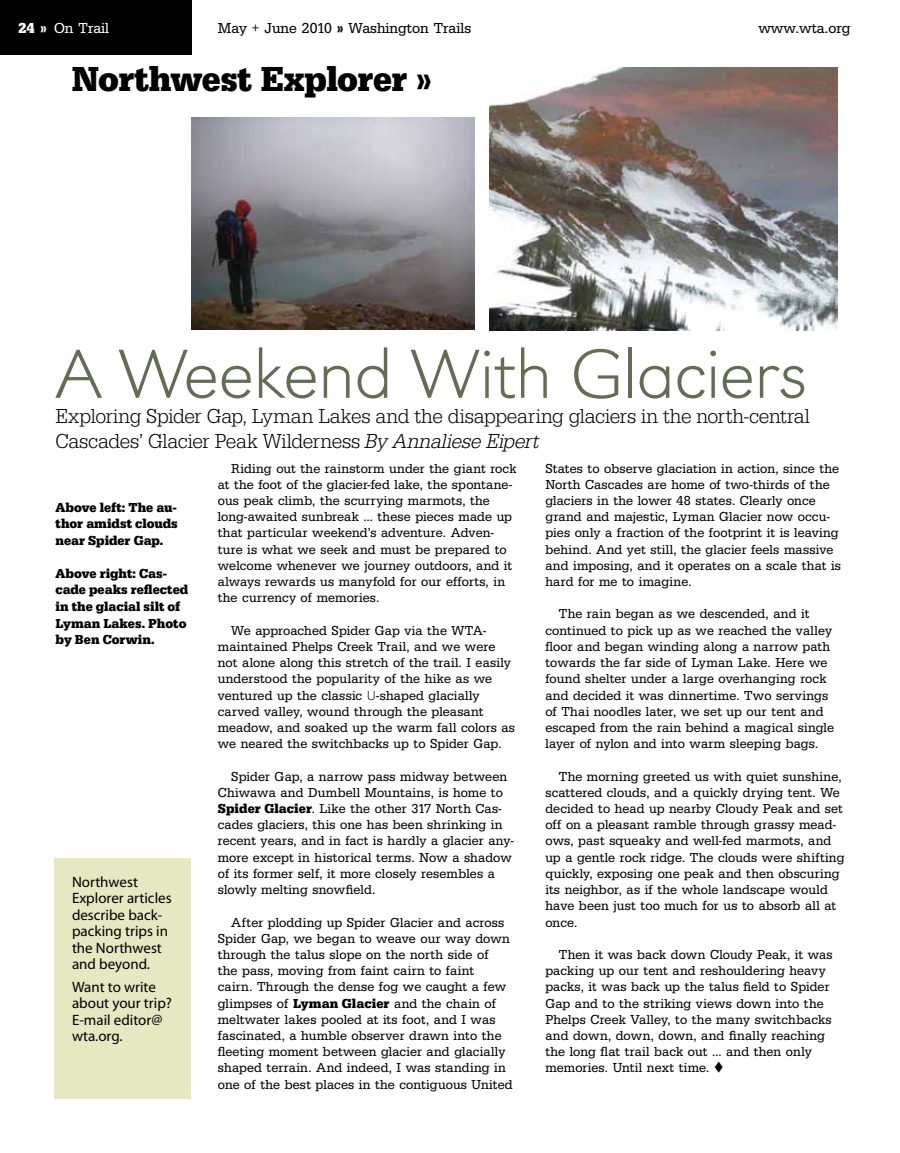
<style>
.page{position:relative;width:900px;height:1153px;background:#fff}
.page>*{position:absolute;margin:0;border:0;box-sizing:border-box;transform-origin:0 0}
.t1{font:72px "URW Grotesk TOT Ext Lig Ext Wid";letter-spacing:-.03em;color:#626d54}
.t2{font:36px "URW Egyptienne TOT Bol Nar";letter-spacing:-.015em;color:#000}
.t3{font:21px/25.2px "URW Egyptienne TOT Lig Nar";letter-spacing:-.015em;color:#000}
.t4{font:15px/16.5px "Myriad";color:#000}
.t5{font:15px "URW Egyptienne TOT Reg Nar";color:#000}
.t6{font:15px "URW Egyptienne TOT Reg Nar";color:#fff}
.t7{font:13.5px/16.2px "URW Egyptienne TOT Reg Nar";letter-spacing:.01em;color:#000}
.t8{font:13.5px/16.5px "URW Egyptienne TOT Bol Nar";color:#000;text-align:justify}
.s1{font-family:"URW Egyptienne TOT Bol Nar"}
.s2{font-family:"URW Egyptienne TOT Lig Nar Obl"}
.s3{font-family:"URW Grotesk TOT";font-weight:300;font-stretch:expanded}
</style>
<div class="page">
<div style="left:0;top:0;width:192px;height:54px;background:#000"></div>
<div style="left:54px;top:858px;width:137px;height:240px;background:#e6e8c2"></div>
<img style="left:192px;top:117px;width:283px;height:212px">
<img style="left:489px;top:67px;width:349px;height:263px">
<p class="t6" style="left:18px;top:19px;width:92px"><span class="s1">24 »</span> On Trail</p>
<p class="t5" style="left:218px;top:19px;width:255px">May + June 2010 <span class="s1">»</span> Washington Trails</p>
<p class="t5" style="left:758px;top:19px;width:94px">www.wta.org</p>
<h2 class="t2" style="left:71px;top:57px;width:362px">Northwest Explorer »</h2>
<h1 class="t1" style="left:55px;top:332px;width:754px">A Weekend With Glaciers</h1>
<h3 class="t3" style="left:55px;top:403px;width:756px">Exploring Spider Gap, Lyman Lakes and the disappearing glaciers in the north-central<br>Cascades’ Glacier Peak Wilderness <span class="s2">By Annaliese Eipert</span></h3>
<p class="t8" style="left:55px;top:499px;width:124px">Above left: The au&shy;thor amidst clouds near Spider Gap.</p>
<p class="t8" style="left:55px;top:565px;width:134px;text-align:left">Above right: Cas&shy;cade peaks reflected in the glacial silt of<br>Lyman Lakes. Photo by Ben Corwin.</p>
<p class="t4" style="left:72px;top:873px;width:101px">Northwest<br>Explorer articles describe back&shy;packing trips in the Northwest and beyond.</p>
<p class="t4" style="left:72px;top:978px;width:101px">Want to write about your trip?<br>E-mail editor@ wta.org.</p>
<p class="t7" style="left:218px;top:460px;width:300px;text-indent:14px">Riding out the rainstorm under the giant rock at the foot of the glacier-fed lake, the spontane&shy;ous peak climb, the scurrying marmots, the long-awaited sunbreak … these pieces made up that particular weekend’s adventure. Adven&shy;ture is what we seek and must be prepared to welcome whenever we journey outdoors, and it always rewards us manyfold for our efforts, in the currency of memories.</p>
<p class="t7" style="left:218px;top:622px;width:299px;text-indent:14px">We approached Spider Gap via the WTA&shy;maintained Phelps Creek Trail, and we were not alone along this stretch of the trail. I easily understood the popularity of the hike as we ventured up the classic <span class="s3">U</span>-shaped glacially carved valley, wound through the pleasant meadow, and soaked up the warm fall colors as we neared the switchbacks up to Spider Gap.</p>
<p class="t7" style="left:218px;top:768px;width:297px;text-indent:14px">Spider Gap, a narrow pass midway between Chiwawa and Dumbell Mountains, is home to <span class="s1">Spider Glacier</span>. Like the other 317 North Cas&shy;cades glaciers, this one has been shrinking in recent years, and in fact is hardly a glacier any&shy;more except in historical terms. Now a shadow of its former self, it more closely resembles a slowly melting snowfield.</p>
<p class="t7" style="left:218px;top:914px;width:296px;text-indent:14px">After plodding up Spider Glacier and across Spider Gap, we began to weave our way down through the talus slope on the north side of<br>the pass, moving from faint cairn to faint<br>cairn. Through the dense fog we caught a few glimpses of <span class="s1">Lyman Glacier</span> and the chain of meltwater lakes pooled at its foot, and I was fascinated, a humble observer drawn into the fleeting moment between glacier and glacially shaped terrain. And indeed, I was standing in one of the best places in the contiguous United</p>
<p class="t7" style="left:545px;top:460px;width:297px">States to observe glaciation in action, since the North Cascades are home of two-thirds of the glaciers in the lower 48 states. Clearly once grand and majestic, Lyman Glacier now occu&shy;pies only a fraction of the footprint it is leaving behind. And yet still, the glacier feels massive and imposing, and it operates on a scale that is hard for me to imagine.</p>
<p class="t7" style="left:545px;top:606px;width:290px;text-indent:14px">The rain began as we descended, and it continued to pick up as we reached the valley floor and began winding along a narrow path towards the far side of Lyman Lake. Here we found shelter under a large overhanging rock and decided it was dinnertime. Two servings of Thai noodles later, we set up our tent and escaped from the rain behind a magical single layer of nylon and into warm sleeping bags.</p>
<p class="t7" style="left:545px;top:768px;width:301px;text-indent:14px">The morning greeted us with quiet sunshine, scattered clouds, and a quickly drying tent. We decided to head up nearby Cloudy Peak and set off on a pleasant ramble through grassy mead&shy;ows, past squeaky and well-fed marmots, and up a gentle rock ridge. The clouds were shifting quickly, exposing one peak and then obscuring its neighbor, as if the whole landscape would have been just too much for us to absorb all at once.</p>
<p class="t7" style="left:545px;top:946px;width:289px;text-indent:14px">Then it was back down Cloudy Peak, it was packing up our tent and reshouldering heavy packs, it was back up the talus field to Spider Gap and to the striking views down into the Phelps Creek Valley, to the many switchbacks and down, down, down, and finally reaching the long flat trail back out … and then only memories. Until next time. ▼</p>
</div>
